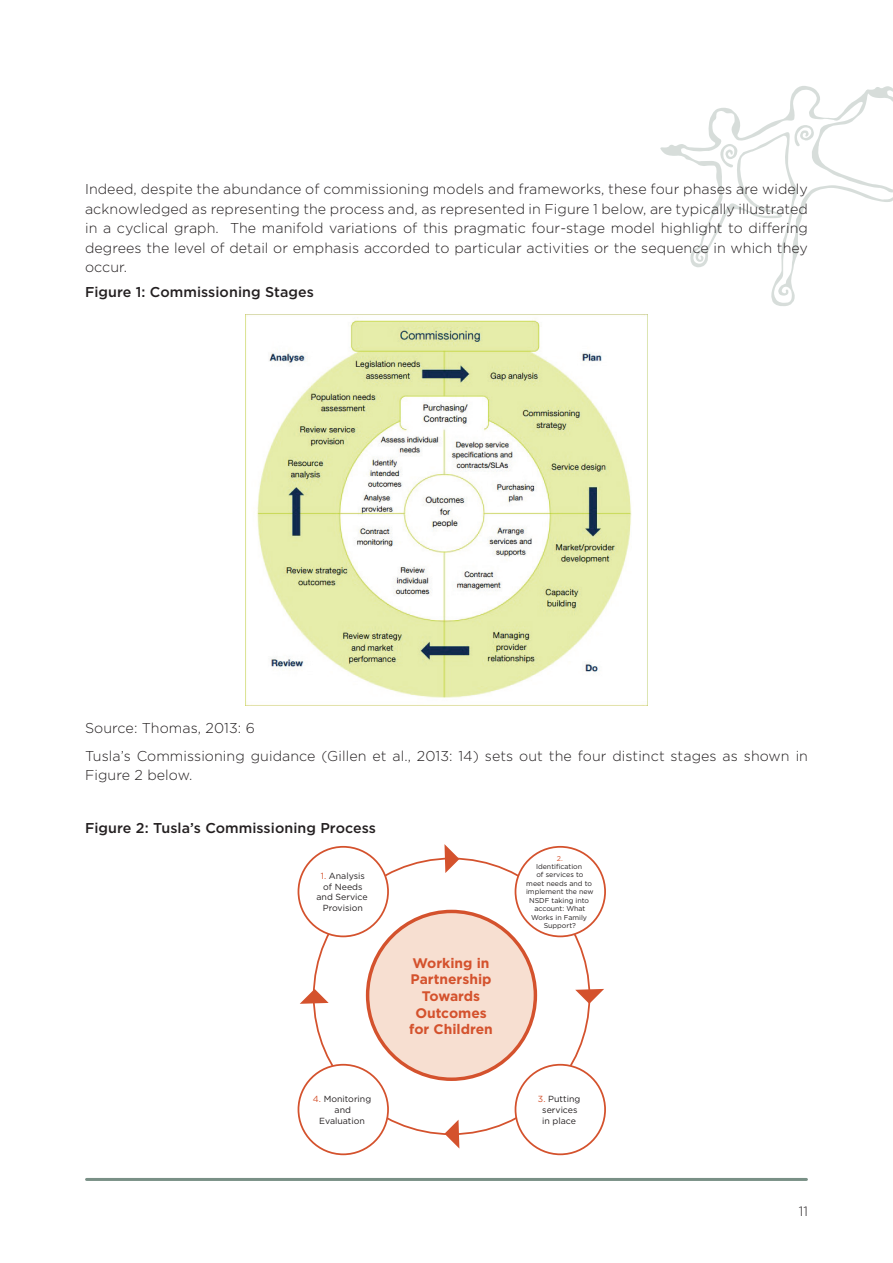
<style>
.page{position:relative;width:893px;height:1263px;background:#fff}
.page>*{position:absolute;margin:0;border:0;box-sizing:border-box;transform-origin:0 0}
.t1{font:300 14.25px/19.5px "Gotham";letter-spacing:.005em;color:#231f20;text-align:justify}
.t2{font:500 14.25px "Gotham";letter-spacing:.005em;color:#231f20}
.t3{font:700 13.8px/16.6px "Gotham";color:#d4522d;text-align:center}
.t4{font:300 13.5px "Gotham";color:#231f20}
.t5{font:8.85px/10.6px "Gotham";color:#231f20;text-align:center}
.t6{font:7.05px/8.6px "Gotham";color:#231f20;text-align:center}
.t7{font:7.05px "Gotham";color:#d4522d}
.s1{color:#d4522d}
</style>
<div class="page">
<hr style="left:87px;top:1178px;width:719px;height:3px;background:#799086">
<svg style="left:660px;top:86px;width:233px;height:220px"></svg>
<svg style="left:794px;top:125px;width:21px;height:21px"></svg>
<svg style="left:720px;top:144px;width:18px;height:23px"></svg>
<div style="left:368px;top:911px;width:167px;height:168px;background:#f7dfd1;border-radius:50%"></div>
<div style="left:298px;top:846px;width:91px;height:91px;border:2px solid #d4522d;border-radius:50%"></div>
<div style="left:298px;top:1064px;width:91px;height:91px;border:2px solid #d4522d;border-radius:50%"></div>
<div style="left:515px;top:1064px;width:91px;height:91px;border:2px solid #d4522d;border-radius:50%"></div>
<div style="left:515px;top:846px;width:91px;height:91px;border:2px solid #d4522d;border-radius:50%"></div>
<svg style="left:300px;top:989px;width:29px;height:15px"></svg>
<svg style="left:444px;top:844px;width:15px;height:29px"></svg>
<svg style="left:575px;top:989px;width:29px;height:15px"></svg>
<svg style="left:444px;top:1120px;width:15px;height:28px"></svg>
<img style="left:246px;top:315px;width:401px;height:390px">
<p class="t1" style="left:85px;top:179px;width:724px">Indeed, despite the abundance of commissioning models and frameworks, these four phases are widely acknowledged as representing the process and, as represented in Figure 1 below, are typically illustrated in a cyclical graph. The manifold variations of this pragmatic four-stage model highlight to differing degrees the level of detail or emphasis accorded to particular activities or the sequence in which they occur.</p>
<p class="t2" style="left:85px;top:283px;width:230px">Figure 1: Commissioning Stages</p>
<p class="t1" style="left:85px;top:713px;width:724px;line-height:28px">Source: Thomas, 2013: 6<br>Tusla’s Commissioning guidance (Gillen et al., 2013: 14) sets out the four distinct stages as shown in</p>
<p class="t1" style="left:85px;top:765px;width:109px">Figure 2 below.</p>
<p class="t2" style="left:85px;top:819px;width:292px">Figure 2: Tusla’s Commissioning Process</p>
<p class="t5" style="left:316px;top:870px;width:53px"><span class="s1">1.</span> Analysis of Needs and Service<br>Provision</p>
<p class="t3" style="left:409px;top:954px;width:85px">Working in<br>Partnership<br>Towards<br>Outcomes for Children</p>
<p class="t7" style="left:557px;top:853px;width:7px">2.</p>
<p class="t6" style="left:526px;top:862px;width:69px">Identification<br>of services to<br>meet needs and to implement the new<br>NSDF taking into account: What<br>Works in Family<br>Support?</p>
<p class="t5" style="left:313px;top:1094px;width:60px"><span class="s1">4.</span> Monitoring and<br>Evaluation</p>
<p class="t5" style="left:538px;top:1094px;width:44px"><span class="s1">3.</span> Putting services in place</p>
<p class="t4" style="left:799px;top:1203px;width:11px">11</p>
</div>
